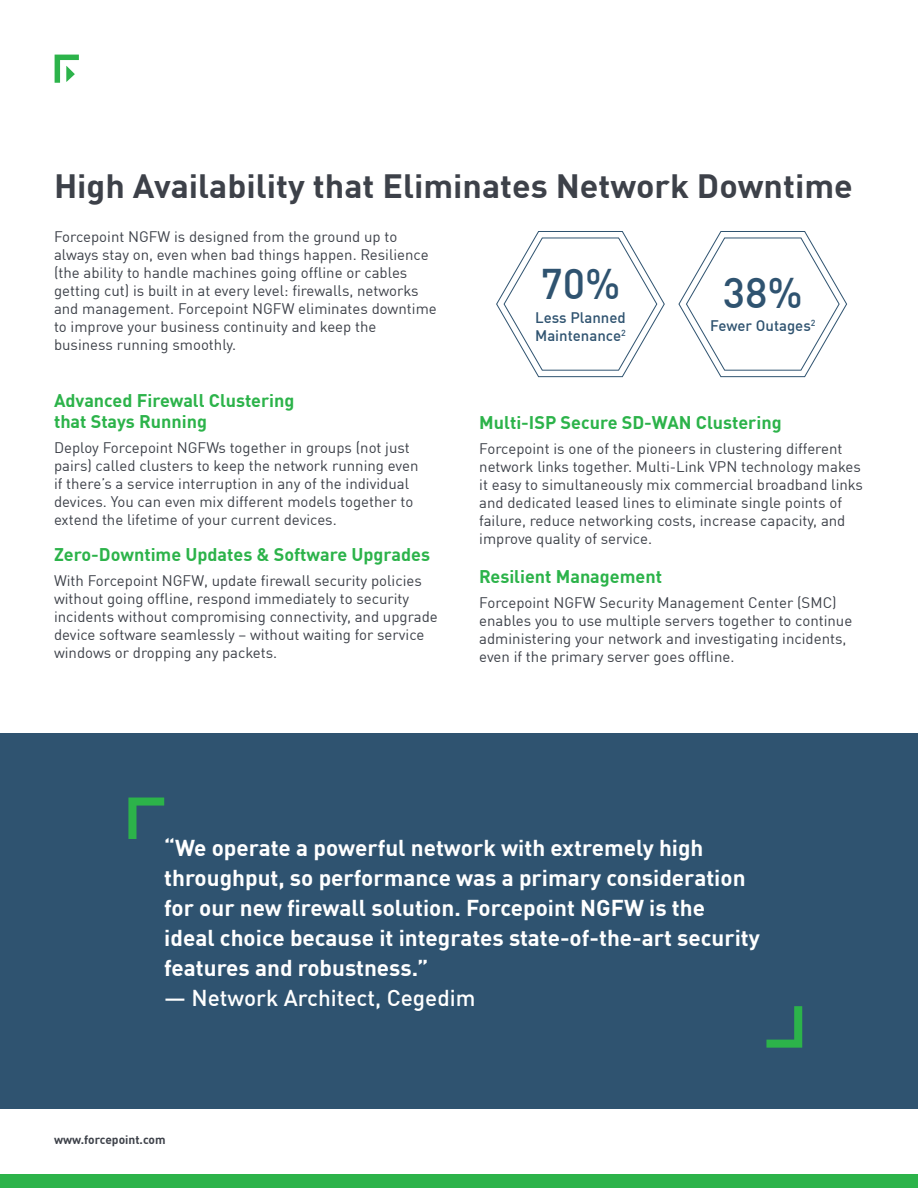
<style>
.page{position:relative;width:918px;height:1188px;background:#fff}
.page>*{position:absolute;margin:0;border:0;box-sizing:border-box;transform-origin:0 0}
.t1{font:500 42px "DIN Offc Pro";color:#2f5370}
.t2{font:700 33px "DIN Offc Pro";color:#3d4149}
.t3{font:700 22.5px/30px "DIN Offc Pro";color:#fff}
.t4{font:500 22.5px "DIN Offc Pro";color:#fff}
.t5{font:700 18px/21px "DIN Offc Pro";color:#2cb34a}
.t6{font:15px/18px "DIN Offc Pro";color:#3d4149}
.t7{font:500 15px/18px "DIN Offc Pro";color:#2f5370}
.t8{font:700 12px "DIN Offc Pro";color:#3d4149}
</style>
<div class="page">
<div style="left:0;top:1174px;width:918px;height:14px;background:#2cb34a"></div>
<svg style="left:55px;top:55px;width:24px;height:28px"></svg>
<div style="left:0;top:733px;width:918px;height:375px;background:#2f5370"></div>
<svg style="left:128px;top:798px;width:36px;height:41px"></svg>
<svg style="left:766px;top:1006px;width:36px;height:42px"></svg>
<svg style="left:496px;top:231px;width:169px;height:147px"></svg>
<svg style="left:678px;top:231px;width:169px;height:147px"></svg>
<h2 class="t2" style="left:54px;top:159px;width:800px">High Availability that Eliminates Network Downtime</h2>
<p class="t6" style="left:54px;top:227px;width:384px">Forcepoint NGFW is designed from the ground up to always stay on, even when bad things happen. Resilience (the ability to handle machines going offline or cables getting cut) is built in at every level: firewalls, networks and management. Forcepoint NGFW eliminates downtime to improve your business continuity and keep the business running smoothly.</p>
<p class="t5" style="left:54px;top:388px;width:242px">Advanced Firewall Clustering that Stays Running</p>
<p class="t6" style="left:54px;top:437px;width:366px">Deploy Forcepoint NGFWs together in groups (not just pairs) called clusters to keep the network running even if there’s a service interruption in any of the individual devices. You can even mix different models together to extend the lifetime of your current devices.</p>
<p class="t5" style="left:54px;top:542px;width:378px">Zero-Downtime Updates &amp; Software Upgrades</p>
<p class="t6" style="left:54px;top:570px;width:385px">With Forcepoint NGFW, update firewall security policies without going offline, respond immediately to security incidents without compromising connectivity, and upgrade device software seamlessly – without waiting for service windows or dropping any packets.</p>
<h1 class="t1" style="left:540px;top:252px;width:82px">70%</h1>
<p class="t7" style="left:535px;top:307px;width:92px">Less Planned<br>Maintenance<sup>2</sup></p>
<h1 class="t1" style="left:723px;top:261px;width:82px">38%</h1>
<p class="t7" style="left:710px;top:316px;width:107px">Fewer Outages<sup>2</sup></p>
<p class="t5" style="left:479px;top:410px;width:304px">Multi-ISP Secure SD-WAN Clustering</p>
<p class="t6" style="left:479px;top:438px;width:385px">Forcepoint is one of the pioneers in clustering different network links together. Multi-Link VPN technology makes it easy to simultaneously mix commercial broadband links and dedicated leased lines to eliminate single points of failure, reduce networking costs, increase capacity, and improve quality of service.</p>
<p class="t5" style="left:479px;top:564px;width:184px">Resilient Management</p>
<p class="t6" style="left:479px;top:592px;width:375px">Forcepoint NGFW Security Management Center (SMC) enables you to use multiple servers together to continue administering your network and investigating incidents, even if the primary server goes offline.</p>
<p class="t3" style="left:164px;top:830px;width:597px">“We operate a powerful network with extremely high throughput, so performance was a primary consideration for our new firewall solution. Forcepoint NGFW is the ideal choice because it integrates state-of-the-art security features and robustness.”</p>
<h3 class="t4" style="left:164px;top:981px;width:313px">— Network Architect, Cegedim</h3>
<p class="t8" style="left:54px;top:1130px;width:113px">www.forcepoint.com</p>
</div>
